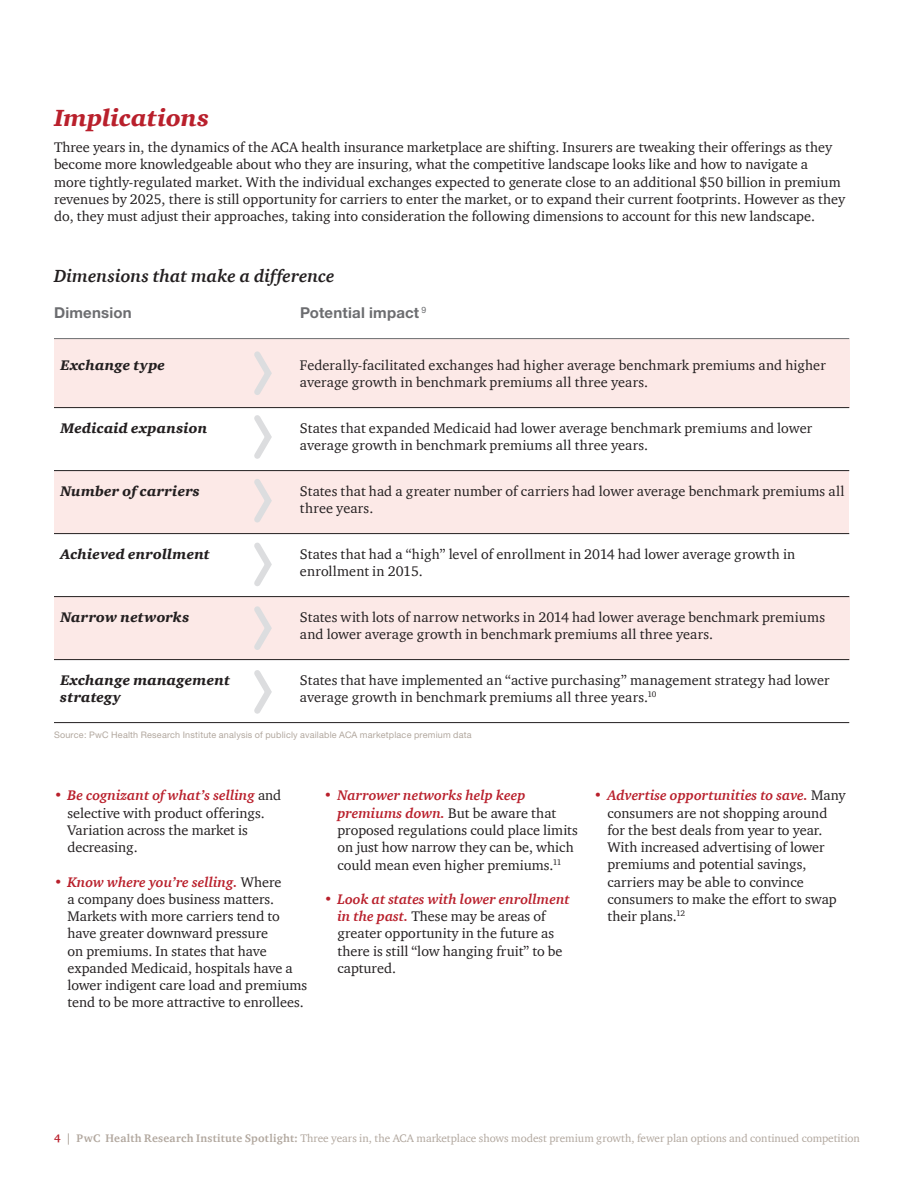
<style>
.page{position:relative;width:918px;height:1188px;background:#fff}
.page>*{position:absolute;margin:0;border:0;box-sizing:border-box;transform-origin:0 0}
.t1{font:italic 900 24px "ITC Charter Com";letter-spacing:.005em;color:#b9202c}
.t2{font:italic 700 18px "ITC Charter Com";letter-spacing:.005em;color:#231f20}
.t3{font:700 15px "Helvetica Neue";letter-spacing:.015em;color:#6c6d70}
.t4{font:14.25px/17.2px "ITC Charter Com";color:#231f20}
.t5{font:italic 900 14.25px "ITC Charter Com";letter-spacing:.015em;color:#231f20}
.t6{font:11.25px "ITC Charter Com";color:#b1a79e}
.t7{font:9px "Helvetica Neue";letter-spacing:.02em;color:#b1a79e}
.s1{font-weight:700;font-style:italic;color:#b9202c}
.s2{font-weight:700;color:#b9202c}
.s3{font-weight:700}
</style>
<div class="page">
<div style="left:54px;top:339px;width:795px;height:69px;background:#fce9e7"></div>
<div style="left:54px;top:471px;width:795px;height:63px;background:#fce9e7"></div>
<div style="left:54px;top:597px;width:795px;height:63px;background:#fce9e7"></div>
<hr style="left:54px;top:338px;width:795px;height:1px;background:#6c6d70">
<hr style="left:54px;top:407px;width:795px;height:1px;background:#231f20">
<hr style="left:54px;top:470px;width:795px;height:1px;background:#231f20">
<hr style="left:54px;top:533px;width:795px;height:1px;background:#231f20">
<hr style="left:54px;top:596px;width:795px;height:1px;background:#231f20">
<hr style="left:54px;top:659px;width:795px;height:1px;background:#231f20">
<hr style="left:54px;top:722px;width:795px;height:1px;background:#231f20">
<svg style="left:254px;top:351px;width:18px;height:44px"></svg>
<svg style="left:254px;top:415px;width:18px;height:44px"></svg>
<svg style="left:254px;top:479px;width:18px;height:44px"></svg>
<svg style="left:254px;top:542px;width:18px;height:44px"></svg>
<svg style="left:254px;top:606px;width:18px;height:44px"></svg>
<svg style="left:254px;top:670px;width:18px;height:44px"></svg>
<h1 class="t1" style="left:54px;top:103px;width:157px">Implications</h1>
<p class="t4" style="left:54px;top:138px;width:793px">Three years in, the dynamics of the ACA health insurance marketplace are shifting. Insurers are tweaking their offerings as they become more knowledgeable about who they are insuring, what the competitive landscape looks like and how to navigate a<br>more tightly-regulated market. With the individual exchanges expected to generate close to an additional $50 billion in premium revenues by 2025, there is still opportunity for carriers to enter the market, or to expand their current footprints. However as they do, they must adjust their approaches, taking into consideration the following dimensions to account for this new landscape.</p>
<p class="t2" style="left:54px;top:265px;width:282px">Dimensions that make a difference</p>
<p class="t3" style="left:54px;top:303px;width:79px">Dimension</p>
<p class="t3" style="left:300px;top:303px;width:128px">Potential impact <sup>9</sup></p>
<p class="t5" style="left:61px;top:357px;width:106px">Exchange type</p>
<p class="t4" style="left:300px;top:357px;width:527px;line-height:16.5px">Federally-facilitated exchanges had higher average benchmark premiums and higher average growth in benchmark premiums all three years.</p>
<p class="t5" style="left:60px;top:420px;width:148px">Medicaid expansion</p>
<p class="t4" style="left:300px;top:420px;width:514px;line-height:16.5px">States that expanded Medicaid had lower average benchmark premiums and lower average growth in benchmark premiums all three years.</p>
<p class="t5" style="left:60px;top:483px;width:141px">Number of carriers</p>
<p class="t4" style="left:300px;top:483px;width:546px;line-height:16.5px">States that had a greater number of carriers had lower average benchmark premiums all three years.</p>
<p class="t5" style="left:60px;top:546px;width:151px">Achieved enrollment</p>
<p class="t4" style="left:300px;top:546px;width:497px;line-height:16.5px">States that had a “high” level of enrollment in 2014 had lower average growth in enrollment in 2015.</p>
<p class="t5" style="left:60px;top:609px;width:130px">Narrow networks</p>
<p class="t4" style="left:300px;top:609px;width:527px;line-height:16.5px">States with lots of narrow networks in 2014 had lower average benchmark premiums and lower average growth in benchmark premiums all three years.</p>
<p class="t5" style="left:60px;top:672px;width:171px">Exchange management</p>
<p class="t4" style="left:300px;top:672px;width:531px">States that have implemented an “active purchasing” management strategy had lower</p>
<p class="t5" style="left:60px;top:688px;width:62px">strategy</p>
<p class="t4" style="left:300px;top:688px;width:358px">average growth in benchmark premiums all three years.<sup>10</sup></p>
<p class="t7" style="left:54px;top:730px;width:419px">Source: PwC Health Research Institute analysis of publicly available ACA marketplace premium data</p>
<p class="t4" style="left:67px;top:787px;width:215px;text-indent:-13px"><span class="s1">• Be cognizant of what’s selling</span> and selective with product offerings.<br>Variation across the market is decreasing.</p>
<p class="t4" style="left:67px;top:873px;width:241px;text-indent:-13px"><span class="s1">• Know where you’re selling.</span> Where<br>a company does business matters.<br>Markets with more carriers tend to have greater downward pressure<br>on premiums. In states that have expanded Medicaid, hospitals have a lower indigent care load and premiums tend to be more attractive to enrollees.</p>
<p class="t4" style="left:337px;top:787px;width:242px;text-indent:-13px"><span class="s1">• Narrower networks help keep premiums down.</span> But be aware that proposed regulations could place limits on just how narrow they can be, which could mean even higher premiums.<sup>11</sup></p>
<p class="t4" style="left:337px;top:890px;width:234px;text-indent:-13px"><span class="s1">• Look at states with lower enrollment in the past.</span> These may be areas of greater opportunity in the future as there is still “low hanging fruit” to be captured.</p>
<p class="t4" style="left:607px;top:787px;width:240px;text-indent:-13px"><span class="s1">• Advertise opportunities to save.</span> Many consumers are not shopping around for the best deals from year to year.<br>With increased advertising of lower premiums and potential savings, carriers may be able to convince consumers to make the effort to swap their plans.<sup>12</sup></p>
<p class="t6" style="left:54px;top:1132px;width:807px"><span class="s2">4</span> <span class="s3">| PwC Health Research Institute Spotlight:</span> Three years in, the ACA marketplace shows modest premium growth, fewer plan options and continued competition</p>
</div>
